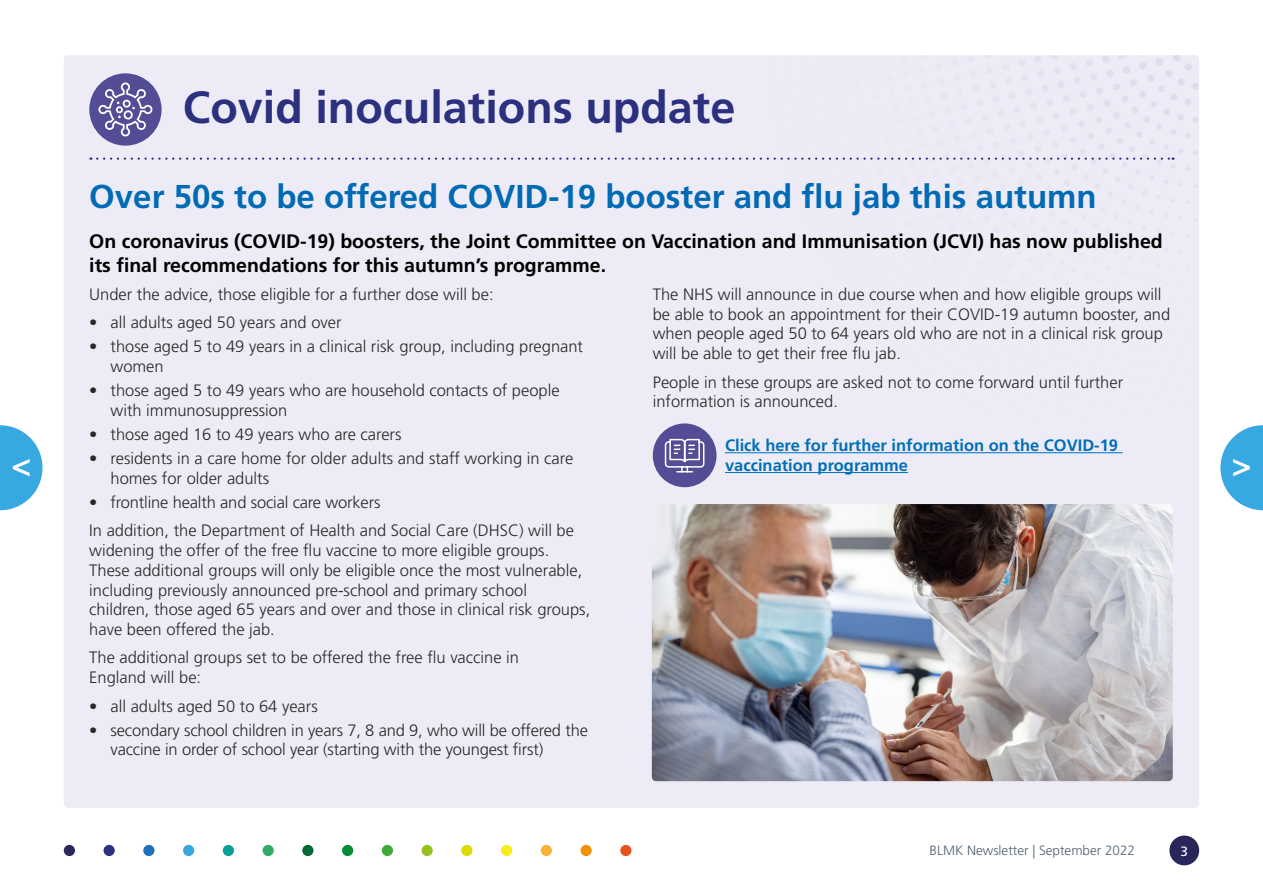
<style>
.page{position:relative;width:1263px;height:893px;background:#fff}
.page>*{position:absolute;margin:0;border:0;box-sizing:border-box;transform-origin:0 0}
.Heading_1_30pt_NHS_B{font:700 45px "Frutiger LT Std";color:#2b307f}
.Heading_2_22pt{font:700 33px "Frutiger LT Std";color:#006ab4}
.Paragraph{font:700 33px "Frutiger LT Std";color:#fff}
.Intro_Para{font:700 19.5px/23.4px "Frutiger LT Std";color:#000}
.Paragraph-2{font:300 16.5px/19.8px "Frutiger LT Std";color:#282827}
.Paragraph-3{font:700 16.5px "Frutiger LT Std";color:#006fb8}
.t1{font:300 13.5px "Frutiger LT Std";color:#4f6273}
.t2{font:13.5px "Frutiger LT Std";color:#fff}
</style>
<div class="page">
<svg style="left:0;top:425px;width:43px;height:85px"></svg>
<svg style="left:1220px;top:425px;width:43px;height:85px"></svg>
<div style="left:64px;top:55px;width:1135px;height:753px;background:#edecf6;border-radius:4px"></div>
<svg style="left:765px;top:56px;width:434px;height:398px"></svg>
<div style="left:64px;top:845px;width:11px;height:11px;background:#28265b;border-radius:50%"></div>
<div style="left:104px;top:845px;width:11px;height:11px;background:#2b307f;border-radius:50%"></div>
<div style="left:143px;top:845px;width:11px;height:11px;background:#1d71b8;border-radius:50%"></div>
<div style="left:183px;top:845px;width:11px;height:11px;background:#38a8e0;border-radius:50%"></div>
<div style="left:223px;top:845px;width:11px;height:11px;background:#07a097;border-radius:50%"></div>
<div style="left:263px;top:845px;width:11px;height:11px;background:#2fac66;border-radius:50%"></div>
<div style="left:302px;top:845px;width:11px;height:11px;background:#046734;border-radius:50%"></div>
<div style="left:342px;top:845px;width:11px;height:11px;background:#048d38;border-radius:50%"></div>
<div style="left:382px;top:845px;width:11px;height:11px;background:#3fab37;border-radius:50%"></div>
<div style="left:421px;top:845px;width:12px;height:11px;background:#95c123;border-radius:50%"></div>
<div style="left:461px;top:845px;width:11px;height:11px;background:#dddb01;border-radius:50%"></div>
<div style="left:501px;top:845px;width:11px;height:11px;background:#fcea19;border-radius:50%"></div>
<div style="left:541px;top:845px;width:11px;height:11px;background:#f9b234;border-radius:50%"></div>
<div style="left:580px;top:845px;width:12px;height:11px;background:#f19002;border-radius:50%"></div>
<div style="left:620px;top:845px;width:11px;height:11px;background:#e8511e;border-radius:50%"></div>
<div style="left:1169px;top:836px;width:30px;height:29px;background:#28265b;border-radius:50%"></div>
<div style="left:89px;top:73px;width:73px;height:73px;background:#524d94;border-radius:50%"></div>
<svg style="left:97px;top:81px;width:56px;height:57px"></svg>
<svg style="left:97px;top:157px;width:1076px;height:3px"></svg>
<hr style="left:725px;top:452px;width:398px;height:1px;background:#006fb8">
<hr style="left:725px;top:472px;width:183px;height:1px;background:#006fb8">
<div style="left:653px;top:423px;width:63px;height:64px;background:#524d94;border-radius:50%"></div>
<svg style="left:664px;top:438px;width:41px;height:35px"></svg>
<img style="left:652px;top:504px;width:521px;height:277px">
<p class="Heading_1_30pt_NHS_B" style="left:183px;top:81px;width:554px">Covid inoculations update</p>
<p class="Heading_2_22pt" style="left:89px;top:177px;width:1009px">Over 50s to be offered COVID-19 booster and flu jab this autumn</p>
<p class="Intro_Para" style="left:89px;top:230px;width:1075px">On coronavirus (COVID-19) boosters, the Joint Committee on Vaccination and Immunisation (JCVI) has now published its final recommendations for this autumn’s programme.</p>
<p class="Paragraph-2" style="left:89px;top:285px;width:406px">Under the advice, those eligible for a further dose will be:</p>
<p class="Paragraph-2" style="left:89px;top:313px;width:254px">• all adults aged 50 years and over</p>
<p class="Paragraph-2" style="left:111px;top:337px;width:474px;text-indent:-21px">• those aged 5 to 49 years in a clinical risk group, including pregnant women</p>
<p class="Paragraph-2" style="left:111px;top:381px;width:451px;text-indent:-21px">• those aged 5 to 49 years who are household contacts of people with immunosuppression</p>
<p class="Paragraph-2" style="left:89px;top:425px;width:314px">• those aged 16 to 49 years who are carers</p>
<p class="Paragraph-2" style="left:111px;top:449px;width:464px;text-indent:-21px">• residents in a care home for older adults and staff working in care homes for older adults</p>
<p class="Paragraph-2" style="left:89px;top:492px;width:293px">• frontline health and social care workers</p>
<p class="Paragraph-2" style="left:89px;top:521px;width:502px">In addition, the Department of Health and Social Care (DHSC) will be widening the offer of the free flu vaccine to more eligible groups.<br>These additional groups will only be eligible once the most vulnerable, including previously announced pre-school and primary school children, those aged 65 years and over and those in clinical risk groups, have been offered the jab.</p>
<p class="Paragraph-2" style="left:89px;top:648px;width:431px">The additional groups set to be offered the free flu vaccine in<br>England will be:</p>
<p class="Paragraph-2" style="left:89px;top:696px;width:230px">• all adults aged 50 to 64 years</p>
<p class="Paragraph-2" style="left:111px;top:720px;width:479px;text-indent:-21px">• secondary school children in years 7, 8 and 9, who will be offered the vaccine in order of school year (starting with the youngest first)</p>
<p class="Paragraph-2" style="left:653px;top:285px;width:519px">The NHS will announce in due course when and how eligible groups will be able to book an appointment for their COVID-19 autumn booster, and when people aged 50 to 64 years old who are not in a clinical risk group will be able to get their free flu jab.</p>
<p class="Paragraph-2" style="left:653px;top:372px;width:472px">People in these groups are asked not to come forward until further information is announced.</p>
<p class="Paragraph-3" style="left:725px;top:436px;width:395px">Click here for further information on the COVID-19</p>
<p class="Paragraph" style="left:11px;top:445px;width:21px">&lt;</p>
<p class="Paragraph-3" style="left:725px;top:455px;width:185px">vaccination programme</p>
<p class="Paragraph" style="left:1232px;top:446px;width:21px">&gt;</p>
<p class="t1" style="left:929px;top:843px;width:207px">BLMK Newsletter | September 2022</p>
<p class="t2" style="left:1180px;top:843px;width:9px">3</p>
</div>
